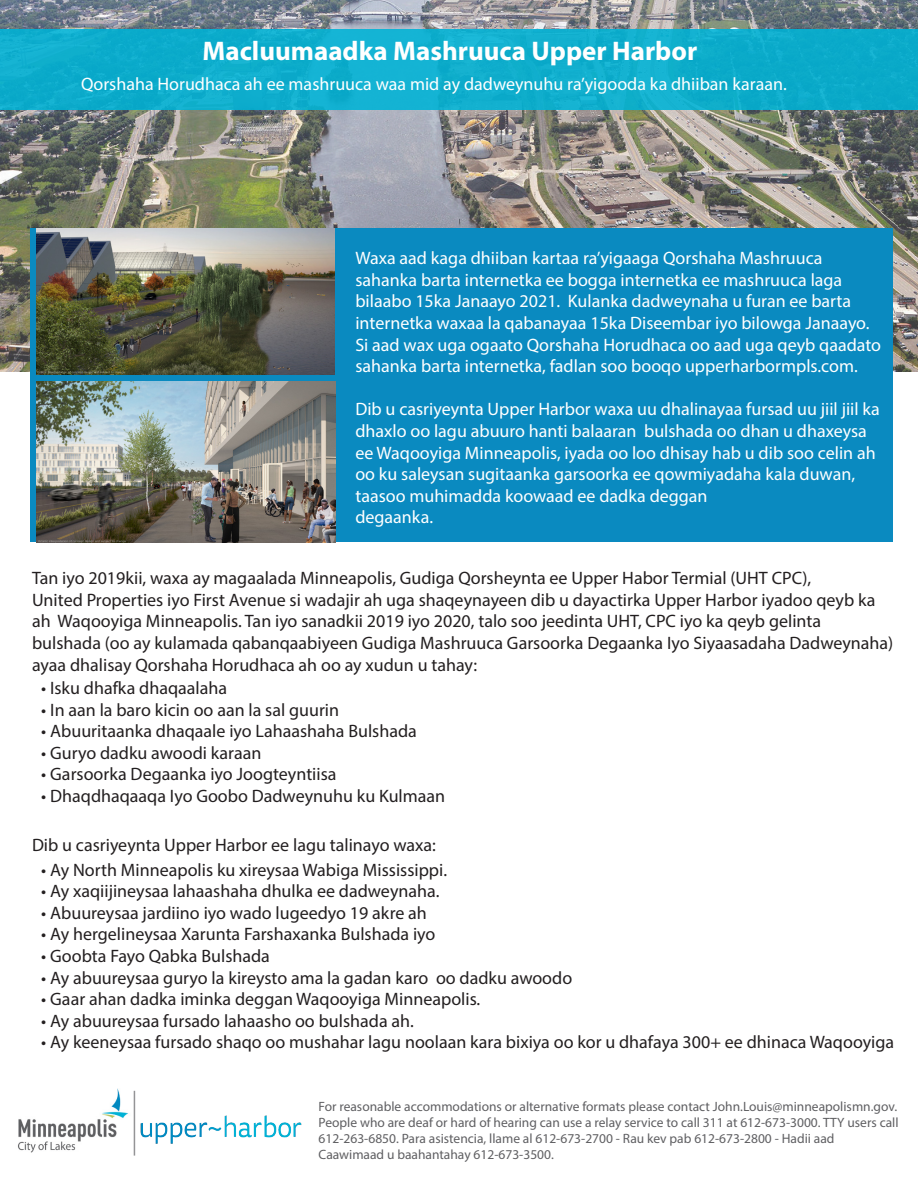
<style>
.page{position:relative;width:918px;height:1188px;background:#fff}
.page>*{position:absolute;margin:0;border:0;box-sizing:border-box;transform-origin:0 0}
.t1{font:700 27px "Myriad Pro";color:#fff}
.t2{font:18px/21.6px "Myriad Pro";color:#231f20}
.t3{font:18px/21.6px "Myriad Pro";color:#fff}
.t4{font:13.5px/16.2px "Myriad Pro";color:#5f5f62;text-align:justify}
</style>
<div class="page">
<img style="left:0;top:0;width:918px;height:371px">
<div style="left:30px;top:229px;width:863px;height:313px;background:#0a8ac0"></div>
<img style="left:140px;top:1116px;width:162px;height:28px">
<img style="left:18px;top:1088px;width:116px;height:65px">
<hr style="left:134px;top:1091px;width:1px;height:65px;background:#5f5f62">
<div style="left:0;top:29px;width:918px;height:81px;background:#0eadcc"></div>
<img style="left:36px;top:381px;width:300px;height:161px">
<img style="left:36px;top:229px;width:299px;height:145px">
<p class="t1" style="left:203px;top:33px;width:496px">Macluumaadka Mashruuca Upper Harbor</p>
<p class="t3" style="left:81px;top:73px;width:707px">Qorshaha Horudhaca ah ee mashruuca waa mid ay dadweynuhu ra’yigooda ka dhiiban karaan.</p>
<p class="t3" style="left:355px;top:247px;width:469px">Waxa aad kaga dhiiban kartaa ra’yigaaga Qorshaha Mashruuca</p>
<p class="t3" style="left:355px;top:269px;width:488px">sahanka barta internetka ee bogga internetka ee mashruuca laga</p>
<p class="t3" style="left:355px;top:290px;width:497px">bilaabo 15ka Janaayo 2021. Kulanka dadweynaha u furan ee barta</p>
<p class="t3" style="left:355px;top:312px;width:527px">internetka waxaa la qabanayaa 15ka Diseembar iyo bilowga Janaayo.<br>Si aad wax uga ogaato Qorshaha Horudhaca oo aad uga qeyb qaadato sahanka barta internetka, fadlan soo booqo upperharbormpls.com.</p>
<p class="t3" style="left:355px;top:398px;width:526px">Dib u casriyeynta Upper Harbor waxa uu dhalinayaa fursad uu jiil jiil ka dhaxlo oo lagu abuuro hanti balaaran bulshada oo dhan u dhaxeysa ee Waqooyiga Minneapolis, iyada oo loo dhisay hab u dib soo celin ah oo ku saleysan sugitaanka garsoorka ee qowmiyadaha kala duwan, taasoo muhimadda koowaad ee dadka deggan</p>
<p class="t3" style="left:355px;top:506px;width:79px">degaanka.</p>
<p class="t2" style="left:32px;top:567px;width:781px">Tan iyo 2019kii, waxa ay magaalada Minneapolis, Gudiga Qorsheynta ee Upper Habor Termial (UHT CPC),</p>
<p class="t2" style="left:32px;top:589px;width:845px">United Properties iyo First Avenue si wadajir ah uga shaqeynayeen dib u dayactirka Upper Harbor iyadoo qeyb ka ah Waqooyiga Minneapolis. Tan iyo sanadkii 2019 iyo 2020, talo soo jeedinta UHT, CPC iyo ka qeyb gelinta</p>
<p class="t2" style="left:32px;top:632px;width:863px">bulshada (oo ay kulamada qabanqaabiyeen Gudiga Mashruuca Garsoorka Degaanka Iyo Siyaasadaha Dadweynaha) ayaa dhalisay Qorshaha Horudhaca ah oo ay xudun u tahay:</p>
<p class="t2" style="left:41px;top:677px;width:187px">• Isku dhafka dhaqaalaha</p>
<p class="t2" style="left:41px;top:698px;width:299px">• In aan la baro kicin oo aan la sal guurin</p>
<p class="t2" style="left:41px;top:720px;width:377px">• Abuuritaanka dhaqaale iyo Lahaashaha Bulshada</p>
<p class="t2" style="left:41px;top:742px;width:222px">• Guryo dadku awoodi karaan</p>
<p class="t2" style="left:41px;top:763px;width:297px">• Garsoorka Degaanka iyo Joogteyntiisa</p>
<p class="t2" style="left:41px;top:785px;width:405px">• Dhaqdhaqaaqa Iyo Goobo Dadweynuhu ku Kulmaan</p>
<p class="t2" style="left:32px;top:833px;width:406px">Dib u casriyeynta Upper Harbor ee lagu talinayo waxa:</p>
<p class="t2" style="left:41px;top:859px;width:407px">• Ay North Minneapolis ku xireysaa Wabiga Mississippi.</p>
<p class="t2" style="left:41px;top:880px;width:400px">• Ay xaqiijineysaa lahaashaha dhulka ee dadweynaha.</p>
<p class="t2" style="left:41px;top:902px;width:387px">• Abuureysaa jardiino iyo wado lugeedyo 19 akre ah</p>
<p class="t2" style="left:41px;top:923px;width:396px">• Ay hergelineysaa Xarunta Farshaxanka Bulshada iyo</p>
<p class="t2" style="left:41px;top:945px;width:230px">• Goobta Fayo Qabka Bulshada</p>
<p class="t2" style="left:41px;top:967px;width:532px">• Ay abuureysaa guryo la kireysto ama la gadan karo oo dadku awoodo</p>
<p class="t2" style="left:41px;top:988px;width:441px">• Gaar ahan dadka iminka deggan Waqooyiga Minneapolis.</p>
<p class="t2" style="left:41px;top:1010px;width:374px">• Ay abuureysaa fursado lahaasho oo bulshada ah.</p>
<p class="t2" style="left:41px;top:1031px;width:854px">• Ay keeneysaa fursado shaqo oo mushahar lagu noolaan kara bixiya oo kor u dhafaya 300+ ee dhinaca Waqooyiga</p>
<p class="t4" style="left:319px;top:1098px;width:581px">For reasonable accommodations or alternative formats please contact John.Louis@minneapolismn.gov.<br>People who are deaf or hard of hearing can use a relay service to call 311 at 612-673-3000. TTY users call 612-263-6850. Para asistencia, llame al 612-673-2700 - Rau kev pab 612-673-2800 - Hadii aad</p>
<p class="t4" style="left:319px;top:1146px;width:237px">Caawimaad u baahantahay 612-673-3500.</p>
</div>
